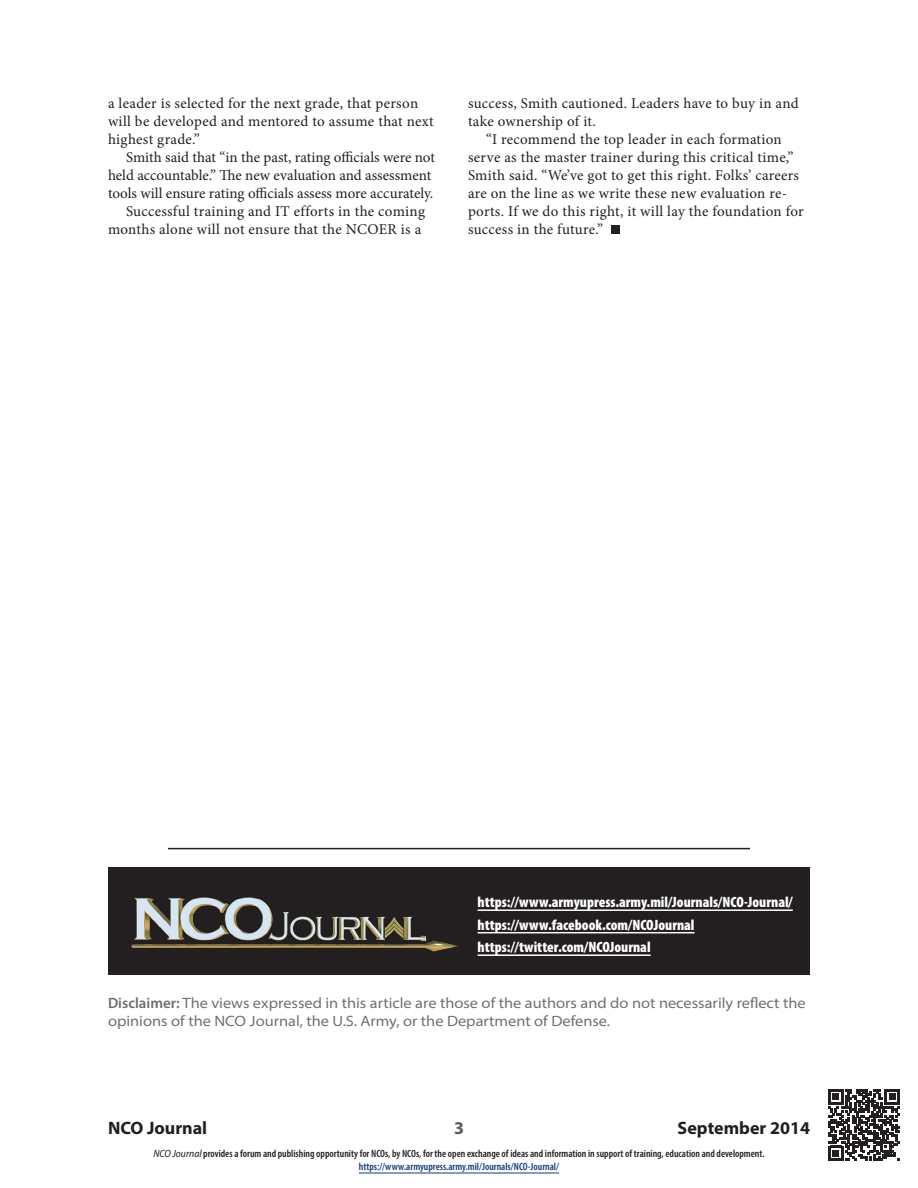
<style>
.page{position:relative;width:918px;height:1188px;background:#fff}
.page>*{position:absolute;margin:0;border:0;box-sizing:border-box;transform-origin:0 0}
.t1{font:700 18px "Myriad Pro";color:#231f20}
.t2{font:700 18px "Myriad Pro";color:#58595b}
.t3{font:15px/18px "Minion Pro";letter-spacing:.015em;color:#231f20}
.t4{font:semi-expanded 15px/18px "Myriad Pro";color:#6d6e71}
.t5{font:900 condensed 15px/22.5px "Myriad Pro";color:#fff}
.t6{font:15px "Minion Pro";letter-spacing:-.005em;color:#231f20}
.t7{font:600 condensed 10.5px/13.5px "Myriad Pro";color:#231f20;text-align:center}
.s1{font-weight:600;font-stretch:normal}
.s2{font-weight:400;font-style:italic;font-stretch:semi-condensed}
.s3{color:#15397f}
</style>
<div class="page">
<div style="left:611px;top:225px;width:9px;height:9px;background:#231f20"></div>
<hr style="left:359px;top:1173px;width:200px;height:1px;background:#15397f">
<svg style="left:828px;top:1089px;width:72px;height:72px"></svg>
<hr style="left:168px;top:848px;width:582px;height:1px;background:#231f20">
<div style="left:108px;top:867px;width:702px;height:108px;background:#231f20"></div>
<hr style="left:478px;top:909px;width:315px;height:2px;background:#fff">
<hr style="left:478px;top:932px;width:217px;height:1px;background:#fff">
<hr style="left:478px;top:954px;width:173px;height:2px;background:#fff">
<img style="left:131px;top:897px;width:327px;height:55px">
<p class="t3" style="left:108px;top:94px;width:327px">a leader is selected for the next grade, that person will be developed and mentored to assume that next highest grade.”</p>
<p class="t6" style="left:126px;top:147px;width:311px">Smith said that “in the past, rating officials were not</p>
<p class="t3" style="left:108px;top:166px;width:325px">held accountable.” The new evaluation and assessment</p>
<p class="t6" style="left:108px;top:183px;width:327px">tools will ensure rating officials assess more accurately.</p>
<p class="t3" style="left:126px;top:202px;width:301px">Successful training and IT efforts in the coming</p>
<p class="t3" style="left:108px;top:220px;width:315px">months alone will not ensure that the NCOER is a</p>
<p class="t3" style="left:468px;top:94px;width:332px">success, Smith cautioned. Leaders have to buy in and take ownership of it.</p>
<p class="t3" style="left:468px;top:130px;width:337px;text-indent:18px">“I recommend the top leader in each formation serve as the master trainer during this critical time,” Smith said. “We’ve got to get this right. Folks’ careers are on the line as we write these new evaluation re&shy;ports. If we do this right, it will lay the foundation for success in the future.”</p>
<p class="t5" style="left:478px;top:891px;width:317px">https://www.armyupress.army.mil/Journals/NCO-Journal/ https://www.facebook.com/NCOJournal https://twitter.com/NCOJournal</p>
<p class="t4" style="left:108px;top:994px;width:699px"><span class="s1">Disclaimer:</span> The views expressed in this article are those of the authors and do not necessarily reflect the opinions of the NCO Journal, the U.S. Army, or the Department of Defense.</p>
<p class="t1" style="left:108px;top:1116px;width:101px">NCO Journal</p>
<p class="t2" style="left:454px;top:1116px;width:11px">3</p>
<p class="t1" style="left:678px;top:1116px;width:134px">September 2014</p>
<p class="t7" style="left:153px;top:1146px;width:613px"><span class="s2">NCO Journal</span> provides a forum and publishing opportunity for NCOs, by NCOs, for the open exchange of ideas and information in support of training, education and development. <span class="s3">https://www.armyupress.army.mil/Journals/NCO-Journal/</span></p>
</div>
